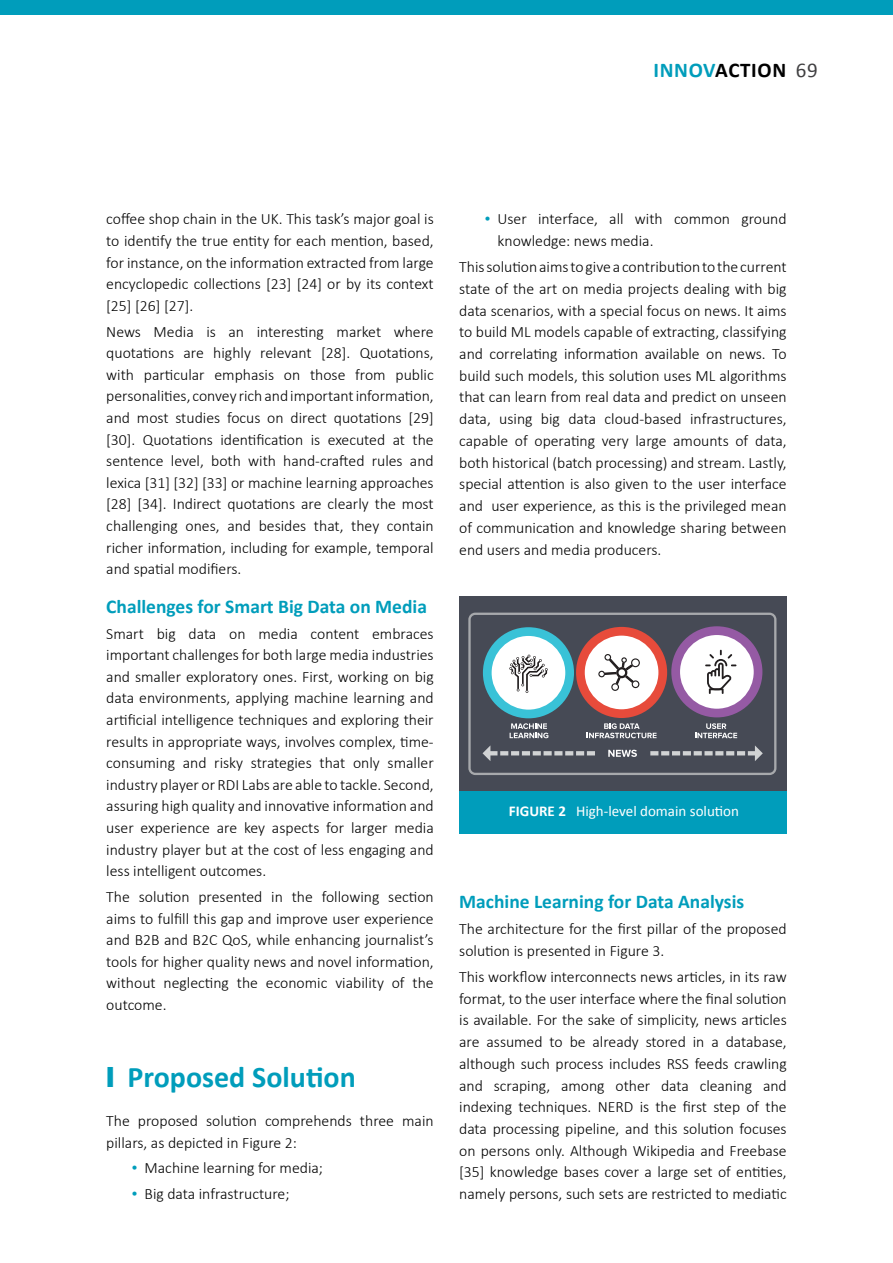
<style>
.page{position:relative;width:893px;height:1263px;background:#fff}
.page>*{position:absolute;margin:0;border:0;box-sizing:border-box;transform-origin:0 0}
.t1{font:700 30px "Calibri";color:#009dbb}
.t2{font:700 21px "Calibri";letter-spacing:.03em;color:#000}
.t3{font:700 19.5px "Calibri";color:#009dbb}
.t4{font:300 15.75px/21.6px "Calibri";color:#000;text-align:justify}
.t5{font:15px "Calibri";color:#fff}
.s1{color:#009dbb}
.s2{font-weight:400;color:#414042}
.s3{font-family:"Proxima Nova";font-weight:900}
.s4{font-weight:700}
</style>
<div class="page">
<div style="left:0;top:0;width:893px;height:15px;background:#009dbb"></div>
<div style="left:459px;top:791px;width:328px;height:42px;background:#009dbb"></div>
<div style="left:459px;top:596px;width:328px;height:195px;background:#464a55"></div>
<svg style="left:468px;top:613px;width:308px;height:162px"></svg>
<svg style="left:483px;top:626px;width:279px;height:112px"></svg>
<h2 class="t2" style="left:653px;top:56px;width:166px"><span class="s1">INNOV</span>ACTION <span class="s2">69</span></h2>
<p class="t4" style="left:106px;top:208px;width:329px">coffee shop chain in the UK. This task’s major goal is to identify the true entity for each mention, based, for instance, on the information extracted from large encyclopedic collections [23] [24] or by its context [25] [26] [27].</p>
<p class="t4" style="left:106px;top:320px;width:329px">News Media is an interesting market where quotations are highly relevant [28]. Quotations, with particular emphasis on those from public personalities, convey rich and important information, and most studies focus on direct quotations [29] [30]. Quotations identification is executed at the sentence level, both with hand-crafted rules and lexica [31] [32] [33] or machine learning approaches [28] [34]. Indirect quotations are clearly the most challenging ones, and besides that, they contain richer information, including for example, temporal and spatial modifiers.</p>
<p class="t3" style="left:106px;top:592px;width:322px">Challenges for Smart Big Data on Media</p>
<p class="t4" style="left:106px;top:622px;width:329px">Smart big data on media content embraces important challenges for both large media industries and smaller exploratory ones. First, working on big data environments, applying machine learning and artificial intelligence techniques and exploring their results in appropriate ways, involves complex, time&shy;consuming and risky strategies that only smaller industry player or RDI Labs are able to tackle. Second, assuring high quality and innovative information and user experience are key aspects for larger media industry player but at the cost of less engaging and less intelligent outcomes.</p>
<p class="t4" style="left:106px;top:886px;width:329px">The solution presented in the following section aims to fulfill this gap and improve user experience and B2B and B2C QoS, while enhancing journalist’s tools for higher quality news and novel information, without neglecting the economic viability of the outcome.</p>
<h1 class="t1" style="left:106px;top:1056px;width:251px"><span class="s3">l</span> Proposed Solution</h1>
<p class="t4" style="left:106px;top:1110px;width:329px">The proposed solution comprehends three main pillars, as depicted in Figure 2:</p>
<p class="t4" style="left:145px;top:1155px;width:180px;line-height:25.8px">Machine learning for media;<br>Big data infrastructure;</p>
<p class="t4" style="left:497px;top:208px;width:291px">User interface, all with common ground knowledge: news media.</p>
<p class="t4" style="left:459px;top:256px;width:329px">This solution aims to give a contribution to the current state of the art on media projects dealing with big data scenarios, with a special focus on news. It aims to build ML models capable of extracting, classifying and correlating information available on news. To build such models, this solution uses ML algorithms that can learn from real data and predict on unseen data, using big data cloud-based infrastructures, capable of operating very large amounts of data, both historical (batch processing) and stream. Lastly, special attention is also given to the user interface and user experience, as this is the privileged mean of communication and knowledge sharing between end users and media producers.</p>
<p class="t5" style="left:509px;top:801px;width:232px"><span class="s4">FIGURE 2</span> High-level domain solution</p>
<p class="t3" style="left:459px;top:888px;width:286px">Machine Learning for Data Analysis</p>
<p class="t4" style="left:459px;top:918px;width:329px">The architecture for the first pillar of the proposed solution is presented in Figure 3.</p>
<p class="t4" style="left:459px;top:966px;width:329px">This workflow interconnects news articles, in its raw format, to the user interface where the final solution is available. For the sake of simplicity, news articles are assumed to be already stored in a database, although such process includes RSS feeds crawling and scraping, among other data cleaning and indexing techniques. NERD is the first step of the data processing pipeline, and this solution focuses on persons only. Although Wikipedia and Freebase [35] knowledge bases cover a large set of entities, namely persons, such sets are restricted to mediatic</p>
</div>
